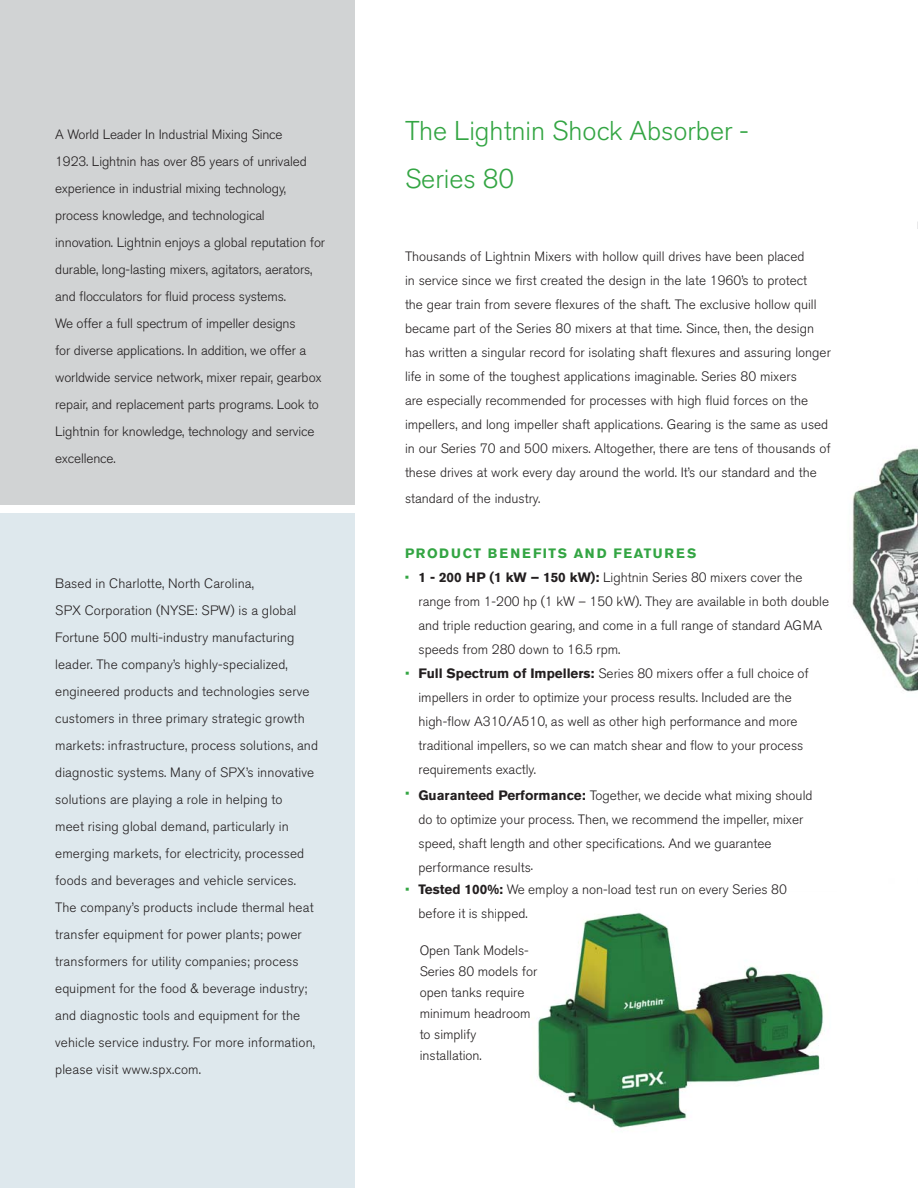
<style>
.page{position:relative;width:918px;height:1188px;background:#fff}
.page>*{position:absolute;margin:0;border:0;box-sizing:border-box;transform-origin:0 0}
.t1{font:300 27px/48px "Akzidenz Grotesk BE";color:#33a543}
.t2{font:300 13.5px/27px "Akzidenz Grotesk BE";color:#231f20}
.t3{font:700 13.5px "Akzidenz Grotesk BE";letter-spacing:.12em;color:#33a543}
.s1{color:#33a543}
.s2{font-weight:700}
</style>
<div class="page">
<img style="left:537px;top:912px;width:288px;height:220px">
<img style="left:852px;top:448px;width:66px;height:244px">
<div style="left:0;top:0;width:354px;height:504px;background:#d1d3d4"></div>
<div style="left:0;top:511px;width:354px;height:677px;background:#dee8ed"></div>
<div style="left:0;top:506px;width:362px;height:7px;background:#fff"></div>
<p class="t2" style="left:55px;top:122px;width:271px">A World Leader In Industrial Mixing Since<br>1923. Lightnin has over 85 years of unrivaled experience in industrial mixing technology, process knowledge, and technological innovation. Lightnin enjoys a global reputation for durable, long-lasting mixers, agitators, aerators, and flocculators for fluid process systems.<br>We offer a full spectrum of impeller designs<br>for diverse applications. In addition, we offer a worldwide service network, mixer repair, gearbox repair, and replacement parts programs. Look to Lightnin for knowledge, technology and service excellence.</p>
<p class="t2" style="left:55px;top:571px;width:264px">Based in Charlotte, North Carolina,<br>SPX Corporation (NYSE: SPW) is a global Fortune 500 multi-industry manufacturing leader. The company’s highly-specialized, engineered products and technologies serve customers in three primary strategic growth markets: infrastructure, process solutions, and diagnostic systems. Many of SPX’s innovative solutions are playing a role in helping to<br>meet rising global demand, particularly in emerging markets, for electricity, processed foods and beverages and vehicle services.<br>The company’s products include thermal heat transfer equipment for power plants; power transformers for utility companies; process equipment for the food &amp; beverage industry; and diagnostic tools and equipment for the vehicle service industry. For more information, please visit www.spx.com.</p>
<h1 class="t1" style="left:405px;top:110px;width:345px">The Lightnin Shock Absorber -<br>Series 80</h1>
<p class="t2" style="left:405px;top:246px;width:427px;line-height:24px">Thousands of Lightnin Mixers with hollow quill drives have been placed<br>in service since we first created the design in the late 1960’s to protect<br>the gear train from severe flexures of the shaft. The exclusive hollow quill became part of the Series 80 mixers at that time. Since, then, the design has written a singular record for isolating shaft flexures and assuring longer life in some of the toughest applications imaginable. Series 80 mixers<br>are especially recommended for processes with high fluid forces on the impellers, and long impeller shaft applications. Gearing is the same as used in our Series 70 and 500 mixers. Altogether, there are tens of thousands of these drives at work every day around the world. It’s our standard and the</p>
<p class="t2" style="left:405px;top:486px;width:137px">standard of the industry.</p>
<p class="t3" style="left:405px;top:549px;width:293px">PRODUCT BENEFITS AND FEATURES</p>
<p class="t2" style="left:418px;top:567px;width:412px;line-height:24px;text-indent:-14px"><span class="s1">•</span> <span class="s2">1 - 200 HP (1 kW – 150 kW):</span> Lightnin Series 80 mixers cover the range from 1-200 hp (1 kW – 150 kW). They are available in both double and triple reduction gearing, and come in a full range of standard AGMA speeds from 280 down to 16.5 rpm.</p>
<p class="t2" style="left:418px;top:663px;width:392px;line-height:24px;text-indent:-14px"><span class="s1">•</span> <span class="s2">Full Spectrum of Impellers:</span> Series 80 mixers offer a full choice of impellers in order to optimize your process results. Included are the high-flow A310/A510, as well as other high performance and more traditional impellers, so we can match shear and flow to your process requirements exactly.</p>
<p class="t2" style="left:418px;top:785px;width:396px;line-height:24px;text-indent:-14px"><sup>•</sup> <span class="s2">Guaranteed Performance:</span> Together, we decide what mixing should do to optimize your process. Then, we recommend the impeller, mixer speed, shaft length and other specifications. And we guarantee performance results.</p>
<p class="t2" style="left:418px;top:879px;width:370px;line-height:24px;text-indent:-14px"><span class="s1">•</span> <span class="s2">Tested 100%:</span> We employ a non-load test run on every Series 80 before it is shipped.</p>
<p class="t2" style="left:420px;top:941px;width:119px;line-height:21px">Open Tank Models-<br>Series 80 models for open tanks require minimum headroom to simplify installation.</p>
</div>
